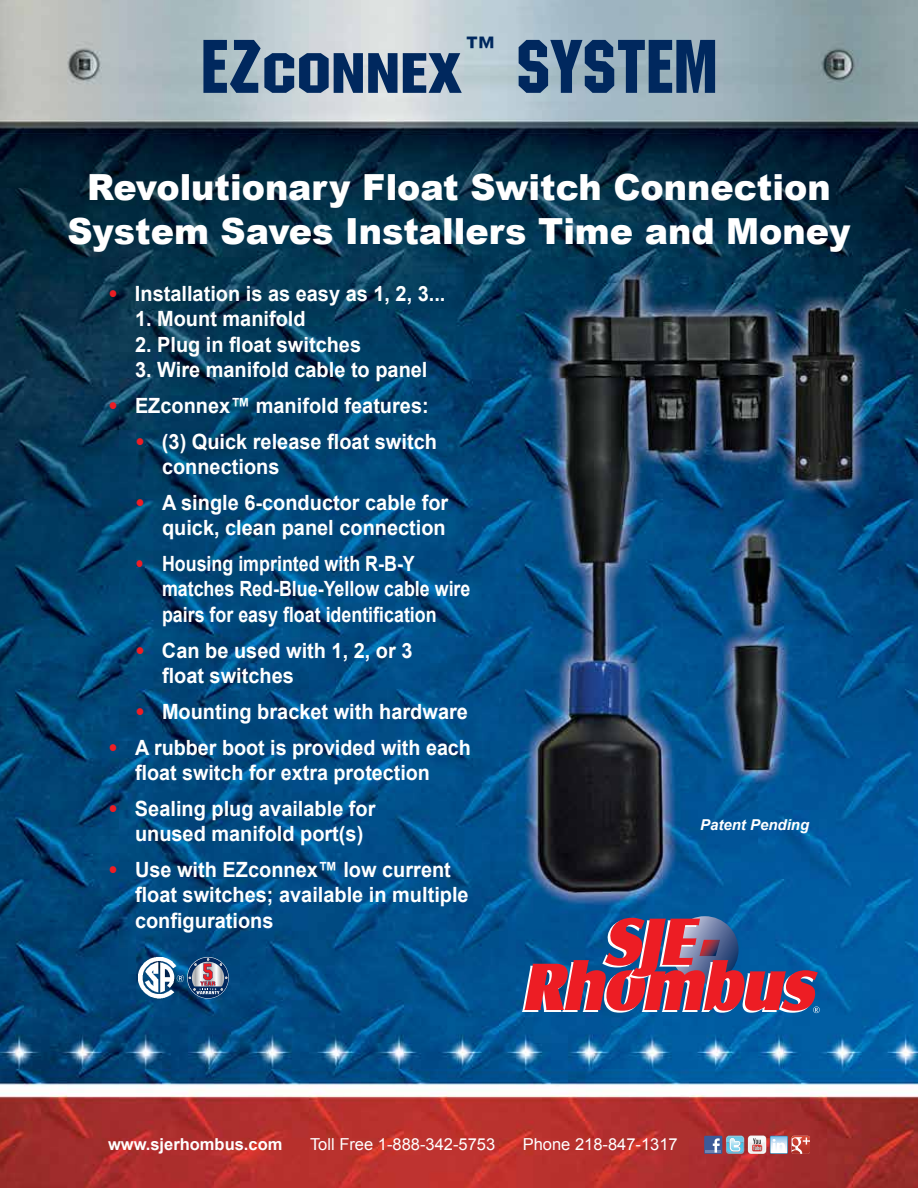
<style>
.page{position:relative;width:918px;height:1188px;background:#fff}
.page>*{position:absolute;margin:0;border:0;box-sizing:border-box;transform-origin:0 0}
.t1{font:75px "Machine IT Cby BT";color:#00285e}
.t2{font:900 36px/43.2px "Arial";color:#fff;text-align:center}
.t3{font:700 21px/25.2px "Arial";color:#fff;scale:.95 1}
.t4{font:700 21px/25.2px "Arial";color:#fff;scale:.85 1}
.t5{font:700 21px/25.2px "Arial";color:#fff;scale:.94 1}
.t6{font:16.5px "Arial";color:#fff}
.t7{font:700 16.5px "Arial";color:#fff}
.t8{font:italic 700 15px "Arial";color:#fff}
.s1{font-size:56.25px}
.s2{font-weight:900;color:#ed1d24}
</style>
<div class="page">
<img style="left:0;top:0;width:918px;height:1188px">
<div style="left:704px;top:1136px;width:18px;height:18px;background:#3c5a99"></div>
<hr style="left:705px;top:1150px;width:16px;height:3px;background:#6d84b3">
<svg style="left:713px;top:1138px;width:7px;height:15px"></svg>
<svg style="left:726px;top:1136px;width:84px;height:18px"></svg>
<svg style="left:522px;top:918px;width:298px;height:95px;background:#7f4d6f"></svg>
<img style="left:139px;top:957px;width:44px;height:42px">
<svg style="left:187px;top:957px;width:42px;height:42px"></svg>
<svg style="left:188px;top:958px;width:40px;height:40px;background:#69738f"></svg>
<h1 class="t1" style="left:201px;top:22px;width:518px">EZ<span class="s1">CONNEX</span><sup>™</sup> SYSTEM</h1>
<h2 class="t2" style="left:67px;top:165px;width:785px">Revolutionary Float Switch Connection<br>System Saves Installers Time and Money</h2>
<p class="t3" style="left:108px;top:282px;width:357px"><span class="s2">•</span> Installation is as easy as 1, 2, 3...</p>
<p class="t3" style="left:135px;top:307px;width:181px">1. Mount manifold</p>
<p class="t3" style="left:135px;top:332px;width:240px">2. Plug in float switches</p>
<p class="t3" style="left:135px;top:357px;width:309px">3. Wire manifold cable to panel</p>
<p class="t3" style="left:108px;top:393px;width:339px"><span class="s2">•</span> EZconnex™ manifold features:</p>
<p class="t3" style="left:162px;top:429px;width:291px;text-indent:-27px"><span class="s2">•</span> (3) Quick release float switch connections</p>
<p class="t3" style="left:135px;top:491px;width:331px;text-align:right"><span class="s2">•</span> A single 6-conductor cable for quick, clean panel connection</p>
<p class="t4" style="left:162px;top:552px;width:364px;text-indent:-27px"><span class="s2">•</span> Housing imprinted with R-B-Y matches Red-Blue-Yellow cable wire pairs for easy float identification</p>
<p class="t3" style="left:162px;top:638px;width:265px;text-indent:-27px"><span class="s2">•</span> Can be used with 1, 2, or 3 float switches</p>
<p class="t3" style="left:135px;top:699px;width:352px"><span class="s2">•</span> Mounting bracket with hardware</p>
<p class="t5" style="left:135px;top:735px;width:359px;text-indent:-27px"><span class="s2">•</span> A rubber boot is provided with each float switch for extra protection</p>
<p class="t3" style="left:135px;top:797px;width:255px;text-indent:-27px"><span class="s2">•</span> Sealing plug available for unused manifold port(s)</p>
<p class="t3" style="left:135px;top:858px;width:353px;text-indent:-27px"><span class="s2">•</span> Use with EZconnex™ low current float switches; available in multiple configurations</p>
<p class="t8" style="left:700px;top:815px;width:111px">Patent Pending</p>
<p class="t7" style="left:108px;top:1134px;width:176px">www.sjerhombus.com</p>
<p class="t6" style="left:310px;top:1134px;width:187px">Toll Free 1-888-342-5753</p>
<p class="t6" style="left:523px;top:1134px;width:157px">Phone 218-847-1317</p>
</div>
